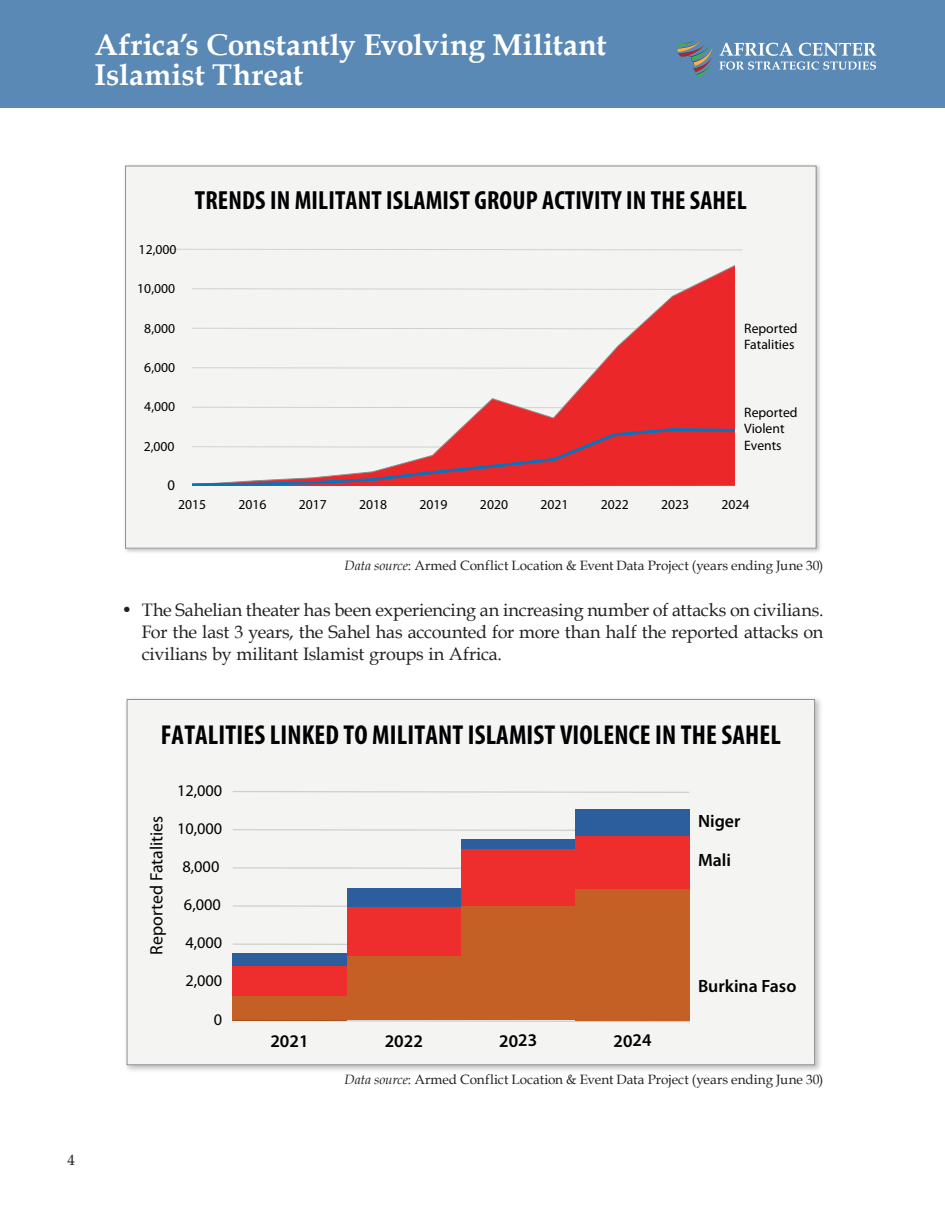
<style>
.page{position:relative;width:945px;height:1215px;background:#fff}
.page>*{position:absolute;margin:0;border:0;box-sizing:border-box;transform-origin:0 0}
.t1{font:700 30px/30px "Book Antiqua";letter-spacing:.005em;color:#fff}
.t2{font:700 condensed 27.45px "Myriad Pro";letter-spacing:.005em;color:#000003}
.t3{font:700 condensed 26.25px "Myriad Pro";letter-spacing:.005em;color:#000003}
.t4{font:18px/21.6px "Book Antiqua";color:#231f20;text-align:justify}
.t5{font:600 17.85px "Myriad Pro";color:#000001}
.t6{font:17.85px "Myriad Pro";color:#000001}
.t7{font:16.35px "Myriad Pro";color:#000001}
.t8{font:15px "Book Antiqua";color:#231f20}
.t9{font:14.85px "Myriad Pro";color:#000001}
.t10{font:13.65px/16.4px "Myriad Pro";color:#000001}
.t11{font:13.5px "Book Antiqua";color:#231f20}
.s1{font-style:italic}
</style>
<div class="page">
<div style="left:0;top:0;width:945px;height:108px;background:#5989b4"></div>
<svg style="left:677px;top:40px;width:199px;height:38px"></svg>
<img style="left:125px;top:165px;width:695px;height:387px">
<div style="left:126px;top:166px;width:690px;height:382px;background:#f4f5f3"></div>
<svg style="left:192px;top:265px;width:543px;height:162px"></svg>
<svg style="left:192px;top:427px;width:543px;height:59px"></svg>
<svg style="left:164px;top:249px;width:578px;height:1px"></svg>
<img style="left:126px;top:698px;width:695px;height:373px">
<div style="left:127px;top:699px;width:688px;height:366px;background:#f4f5f3"></div>
<svg style="left:233px;top:791px;width:457px;height:2px"></svg>
<svg style="left:233px;top:905px;width:114px;height:2px"></svg>
<svg style="left:233px;top:867px;width:228px;height:2px"></svg>
<svg style="left:233px;top:829px;width:343px;height:2px"></svg>
<div style="left:233px;top:966px;width:114px;height:30px;background:#ee2d2d"></div>
<div style="left:233px;top:996px;width:114px;height:24px;background:#c46026"></div>
<svg style="left:233px;top:1020px;width:457px;height:2px"></svg>
<svg style="left:233px;top:944px;width:114px;height:1px"></svg>
<div style="left:233px;top:953px;width:114px;height:13px;background:#2c5e9d"></div>
<div style="left:347px;top:899px;width:114px;height:59px;background:#ee2d2d"></div>
<div style="left:347px;top:956px;width:114px;height:64px;background:#c46026"></div>
<div style="left:347px;top:888px;width:114px;height:18px;background:#2c5e9d"></div>
<div style="left:461px;top:844px;width:115px;height:62px;background:#ee2d2d"></div>
<div style="left:461px;top:906px;width:115px;height:114px;background:#c46026"></div>
<div style="left:461px;top:839px;width:115px;height:9px;background:#2c5e9d"></div>
<div style="left:576px;top:830px;width:114px;height:61px;background:#ee2d2d"></div>
<div style="left:576px;top:889px;width:114px;height:131px;background:#c46026"></div>
<div style="left:576px;top:809px;width:114px;height:27px;background:#2c5e9d"></div>
<h1 class="t1" style="left:94px;top:29px;width:513px">Africa’s Constantly Evolving Militant<br>Islamist Threat</h1>
<p class="t8" style="left:68px;top:1149px;width:9px">4</p>
<p class="t10" style="left:139px;top:241px;width:39px">12,000</p>
<p class="t10" style="left:137px;top:280px;width:39px">10,000</p>
<p class="t10" style="left:144px;top:320px;width:32px">8,000</p>
<p class="t10" style="left:144px;top:359px;width:32px">6,000</p>
<p class="t10" style="left:144px;top:398px;width:32px">4,000</p>
<h3 class="t3" style="left:195px;top:184px;width:553px">TRENDS IN MILITANT ISLAMIST GROUP ACTIVITY IN THE SAHEL</h3>
<p class="t10" style="left:744px;top:320px;width:55px">Reported<br>Fatalities</p>
<p class="t10" style="left:744px;top:404px;width:55px">Reported<br>Violent</p>
<p class="t10" style="left:144px;top:438px;width:32px">2,000</p>
<p class="t10" style="left:744px;top:437px;width:39px">Events</p>
<p class="t9" style="left:168px;top:476px;width:9px">0</p>
<p class="t10" style="left:178px;top:496px;width:30px">2015</p>
<p class="t10" style="left:238px;top:496px;width:30px">2016</p>
<p class="t10" style="left:299px;top:496px;width:30px">2017</p>
<p class="t10" style="left:359px;top:496px;width:30px">2018</p>
<p class="t10" style="left:420px;top:496px;width:30px">2019</p>
<p class="t10" style="left:480px;top:496px;width:30px">2020</p>
<p class="t10" style="left:540px;top:496px;width:30px">2021</p>
<p class="t10" style="left:601px;top:496px;width:30px">2022</p>
<p class="t10" style="left:661px;top:496px;width:30px">2023</p>
<p class="t10" style="left:722px;top:496px;width:30px">2024</p>
<p class="t11" style="left:345px;top:556px;width:480px"><span class="s1">Data source</span>: Armed Conflict Location &amp; Event Data Project (years ending June 30)</p>
<p class="t4" style="left:142px;top:599px;width:683px;text-indent:-20px">• The Sahelian theater has been experiencing an increasing number of attacks on civilians.<br>For the last 3 years, the Sahel has accounted for more than half the reported attacks on civilians by militant Islamist groups in Africa.</p>
<h2 class="t2" style="left:161px;top:718px;width:622px">FATALITIES LINKED TO MILITANT ISLAMIST VIOLENCE IN THE SAHEL</h2>
<p class="t6" style="left:146px;top:955px;width:140px;rotate:-90deg">Reported Fatalities</p>
<p class="t7" style="left:177px;top:780px;width:47px">12,000</p>
<p class="t7" style="left:177px;top:818px;width:47px">10,000</p>
<p class="t7" style="left:182px;top:856px;width:38px">8,000</p>
<p class="t7" style="left:184px;top:895px;width:38px">6,000</p>
<p class="t7" style="left:185px;top:933px;width:38px">4,000</p>
<p class="t7" style="left:185px;top:971px;width:38px">2,000</p>
<p class="t7" style="left:214px;top:1009px;width:10px">0</p>
<p class="t5" style="left:698px;top:810px;width:44px">Niger</p>
<p class="t5" style="left:698px;top:849px;width:35px">Mali</p>
<p class="t5" style="left:270px;top:1029px;width:40px">2021</p>
<p class="t5" style="left:385px;top:1029px;width:40px">2022</p>
<p class="t5" style="left:499px;top:1029px;width:40px;rotate:-1deg">2023</p>
<p class="t5" style="left:613px;top:1029px;width:40px;rotate:-1deg">2024</p>
<p class="t5" style="left:698px;top:975px;width:100px">Burkina Faso</p>
<p class="t11" style="left:345px;top:1070px;width:480px"><span class="s1">Data source</span>: Armed Conflict Location &amp; Event Data Project (years ending June 30)</p>
</div>
